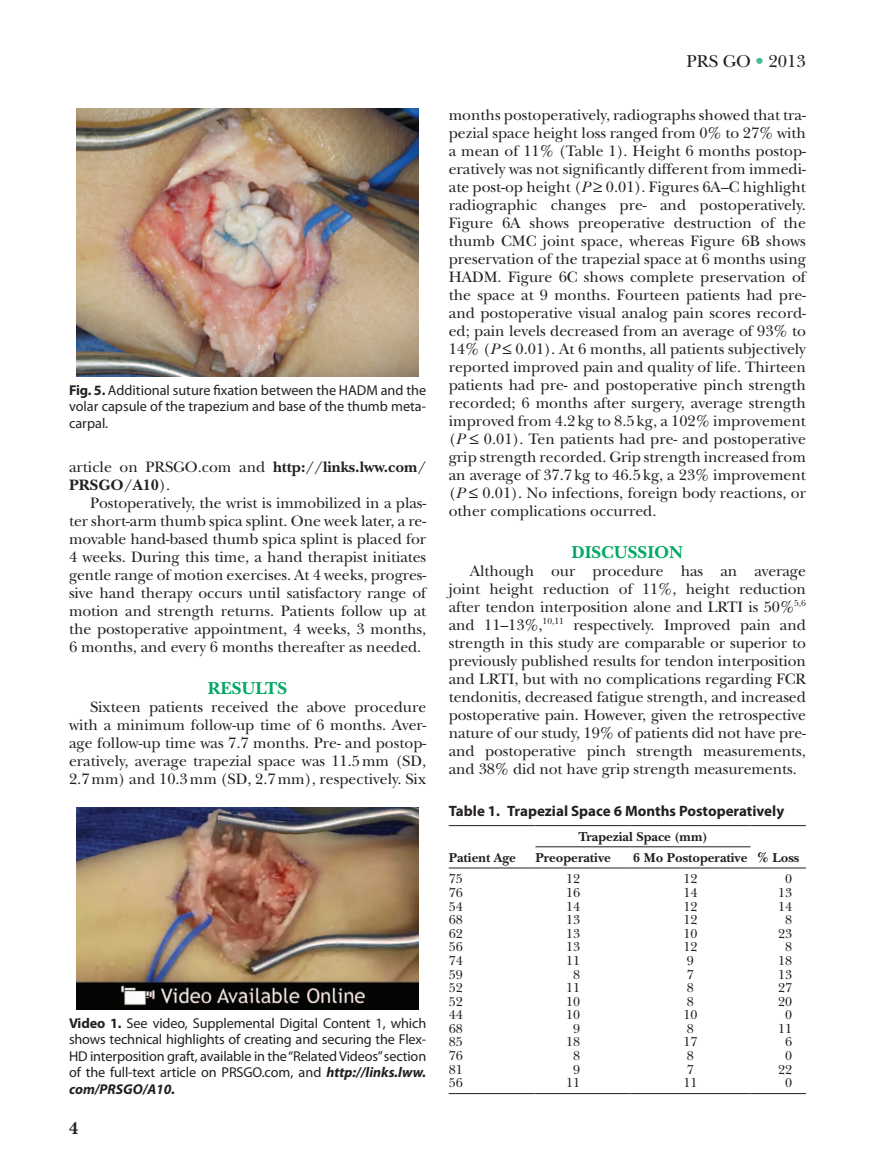
<style>
.page{position:relative;width:878px;height:1175px;background:#fff}
.page>*{position:absolute;margin:0;border:0;box-sizing:border-box;transform-origin:0 0}
.t1{font:700 18px "New Baskerville";color:#00a964}
.t2{font:18px "New Baskerville";color:#231f20}
.t3{font:700 18px "New Baskerville";color:#231f20}
.t4{font:15.75px/18px "New Baskerville";color:#231f20;text-align:justify}
.t5{font:700 15.75px/18px "New Baskerville";color:#231f20}
.t6{font:700 15px "Myriad Pro";color:#231f20}
.t7{font:14.25px/16.5px "Myriad Pro";color:#231f20;text-align:justify}
.t8{font:13.5px "New Baskerville";color:#231f20}
.t9{font:700 13.5px/21.1px "New Baskerville";color:#231f20}
.s1{font-weight:700}
.s2{font-weight:400}
.s3{font-weight:700;font-style:italic}
.s4{color:#47bc8d}
.s5{font-style:italic}
.s6{font-family:"Gandhari Unicode"}
</style>
<div class="page">
<hr style="left:448px;top:825px;width:87px;height:1px;background:#231f20">
<hr style="left:535px;top:825px;width:95px;height:1px;background:#231f20">
<hr style="left:630px;top:825px;width:120px;height:1px;background:#231f20">
<hr style="left:750px;top:825px;width:56px;height:1px;background:#231f20">
<hr style="left:535px;top:846px;width:95px;height:1px;background:#231f20">
<hr style="left:630px;top:846px;width:120px;height:1px;background:#231f20">
<hr style="left:448px;top:867px;width:87px;height:1px;background:#231f20">
<hr style="left:535px;top:867px;width:95px;height:1px;background:#231f20">
<hr style="left:630px;top:867px;width:120px;height:1px;background:#231f20">
<hr style="left:750px;top:867px;width:56px;height:1px;background:#231f20">
<hr style="left:448px;top:1093px;width:87px;height:1px;background:#231f20">
<hr style="left:535px;top:1093px;width:95px;height:1px;background:#231f20">
<hr style="left:630px;top:1093px;width:120px;height:1px;background:#231f20">
<hr style="left:750px;top:1093px;width:56px;height:1px;background:#231f20">
<img style="left:76px;top:108px;width:342px;height:268px">
<img style="left:77px;top:807px;width:341px;height:202px">
<p class="t7" style="left:69px;top:381px;width:358px"><span class="s1">Fig. 5.</span> Additional suture fixation between the HADM and the volar capsule of the trapezium and base of the thumb meta&shy;carpal.</p>
<p class="t5" style="left:69px;top:458px;width:359px"><span class="s2">article on PRSGO.com and</span> http://links.lww.com/<br>PRSGO/A10<span class="s2">).</span></p>
<p class="t4" style="left:69px;top:494px;width:359px;text-indent:21px">Postoperatively, the wrist is immobilized in a plas&shy;ter short-arm thumb spica splint. One week later, a re&shy;movable hand-based thumb spica splint is placed for 4 weeks. During this time, a hand therapist initiates gentle range of motion exercises. At 4 weeks, progres&shy;sive hand therapy occurs until satisfactory range of motion and strength returns. Patients follow up at the postoperative appointment, 4 weeks, 3 months, 6 months, and every 6 months thereafter as needed.</p>
<p class="t1" style="left:208px;top:678px;width:81px">RESULTS</p>
<p class="t4" style="left:69px;top:698px;width:359px;text-indent:21px">Sixteen patients received the above procedure with a minimum follow-up time of 6 months. Aver&shy;age follow-up time was 7.7 months. Pre- and postop&shy;eratively, average trapezial space was 11.5mm (SD, 2.7mm) and 10.3mm (SD, 2.7mm), respectively. Six</p>
<p class="t7" style="left:69px;top:1014px;width:359px"><span class="s1">Video 1.</span> See video, Supplemental Digital Content 1, which shows technical highlights of creating and securing the Flex-HD interposition graft, available in the “Related Videos” section of the full-text article on PRSGO.com, and <span class="s3">http://links.lww. com/PRSGO/A10.</span></p>
<p class="t3" style="left:69px;top:1118px;width:11px">4</p>
<p class="t2" style="left:686px;top:51px;width:121px">PRS GO <span class="s4">•</span> 2013</p>
<p class="t4" style="left:449px;top:105px;width:359px">months postoperatively, radiographs showed that tra&shy;pezial space height loss ranged from 0% to 27% with a mean of 11% (Table 1). Height 6 months postop&shy;eratively was not significantly different from immedi&shy;ate post-op height (<span class="s5">P</span> <span class="s6">≥</span> 0.01). Figures 6A–C highlight radiographic changes pre- and postoperatively.<br>Figure 6A shows preoperative destruction of the thumb CMC joint space, whereas Figure 6B shows preservation of the trapezial space at 6 months using HADM. Figure 6C shows complete preservation of the space at 9 months. Fourteen patients had pre&shy;and postoperative visual analog pain scores record&shy;ed; pain levels decreased from an average of 93% to 14% (<span class="s5">P</span> <span class="s6">≤</span> 0.01). At 6 months, all patients subjectively reported improved pain and quality of life. Thirteen patients had pre- and postoperative pinch strength recorded; 6 months after surgery, average strength improved from 4.2kg to 8.5kg, a 102% improvement (<span class="s5">P</span> <span class="s6">≤</span> 0.01). Ten patients had pre- and postoperative grip strength recorded. Grip strength increased from an average of 37.7kg to 46.5kg, a 23% improvement (<span class="s5">P</span> <span class="s6">≤</span> 0.01). No infections, foreign body reactions, or other complications occurred.</p>
<p class="t1" style="left:571px;top:541px;width:113px">DISCUSSION</p>
<p class="t4" style="left:448px;top:561px;width:359px;text-indent:21px">Although our procedure has an average joint height reduction of 11%, height reduction after tendon interposition alone and LRTI is 50%<sup>5,6 </sup>and 11–13%,<sup>10,11</sup> respectively. Improved pain and strength in this study are comparable or superior to previously published results for tendon interposition and LRTI, but with no complications regarding FCR tendonitis, decreased fatigue strength, and increased postoperative pain. However, given the retrospective nature of our study, 19% of patients did not have pre&shy;and postoperative pinch strength measurements, and 38% did not have grip strength measurements.</p>
<p class="t6" style="left:448px;top:801px;width:337px">Table 1. Trapezial Space 6 Months Postoperatively</p>
<p class="t9" style="left:448px;top:847px;width:69px">Patient Age</p>
<p class="t9" style="left:535px;top:826px;width:173px;text-indent:43px">Trapezial Space (mm)<br>Preoperative</p>
<p class="t9" style="left:633px;top:847px;width:167px">6 Mo Postoperative % Loss</p>
<p class="t8" style="left:448px;top:871px;width:16px">75</p>
<p class="t8" style="left:566px;top:871px;width:16px">12</p>
<p class="t8" style="left:683px;top:871px;width:16px">12</p>
<p class="t8" style="left:785px;top:871px;width:9px">0</p>
<p class="t8" style="left:448px;top:884px;width:16px">76</p>
<p class="t8" style="left:566px;top:884px;width:16px">16</p>
<p class="t8" style="left:683px;top:884px;width:16px">14</p>
<p class="t8" style="left:778px;top:884px;width:16px">13</p>
<p class="t8" style="left:448px;top:898px;width:16px">54</p>
<p class="t8" style="left:566px;top:898px;width:16px">14</p>
<p class="t8" style="left:683px;top:898px;width:16px">12</p>
<p class="t8" style="left:778px;top:898px;width:16px">14</p>
<p class="t8" style="left:448px;top:912px;width:16px">68</p>
<p class="t8" style="left:566px;top:912px;width:16px">13</p>
<p class="t8" style="left:683px;top:912px;width:16px">12</p>
<p class="t8" style="left:785px;top:912px;width:9px">8</p>
<p class="t8" style="left:448px;top:925px;width:16px">62</p>
<p class="t8" style="left:566px;top:925px;width:16px">13</p>
<p class="t8" style="left:683px;top:925px;width:16px">10</p>
<p class="t8" style="left:778px;top:925px;width:16px">23</p>
<p class="t8" style="left:448px;top:939px;width:16px">56</p>
<p class="t8" style="left:566px;top:939px;width:16px">13</p>
<p class="t8" style="left:683px;top:939px;width:16px">12</p>
<p class="t8" style="left:785px;top:939px;width:9px">8</p>
<p class="t8" style="left:448px;top:952px;width:16px">74</p>
<p class="t8" style="left:566px;top:952px;width:16px">11</p>
<p class="t8" style="left:687px;top:952px;width:9px">9</p>
<p class="t8" style="left:778px;top:952px;width:16px">18</p>
<p class="t8" style="left:448px;top:966px;width:16px">59</p>
<p class="t8" style="left:573px;top:966px;width:9px">8</p>
<p class="t8" style="left:687px;top:966px;width:9px">7</p>
<p class="t8" style="left:778px;top:966px;width:16px">13</p>
<p class="t8" style="left:448px;top:979px;width:16px">52</p>
<p class="t8" style="left:566px;top:979px;width:16px">11</p>
<p class="t8" style="left:687px;top:979px;width:9px">8</p>
<p class="t8" style="left:778px;top:979px;width:16px">27</p>
<p class="t8" style="left:448px;top:993px;width:16px">52</p>
<p class="t8" style="left:566px;top:993px;width:16px">10</p>
<p class="t8" style="left:687px;top:993px;width:9px">8</p>
<p class="t8" style="left:778px;top:993px;width:16px">20</p>
<p class="t8" style="left:448px;top:1007px;width:16px">44</p>
<p class="t8" style="left:566px;top:1007px;width:16px">10</p>
<p class="t8" style="left:683px;top:1007px;width:16px">10</p>
<p class="t8" style="left:785px;top:1007px;width:9px">0</p>
<p class="t8" style="left:448px;top:1020px;width:16px">68</p>
<p class="t8" style="left:573px;top:1020px;width:9px">9</p>
<p class="t8" style="left:687px;top:1020px;width:9px">8</p>
<p class="t8" style="left:778px;top:1020px;width:16px">11</p>
<p class="t8" style="left:448px;top:1034px;width:16px">85</p>
<p class="t8" style="left:566px;top:1034px;width:16px">18</p>
<p class="t8" style="left:683px;top:1034px;width:16px">17</p>
<p class="t8" style="left:785px;top:1034px;width:9px">6</p>
<p class="t8" style="left:448px;top:1047px;width:16px">76</p>
<p class="t8" style="left:573px;top:1047px;width:9px">8</p>
<p class="t8" style="left:687px;top:1047px;width:9px">8</p>
<p class="t8" style="left:785px;top:1047px;width:9px">0</p>
<p class="t8" style="left:448px;top:1061px;width:16px">81</p>
<p class="t8" style="left:573px;top:1061px;width:9px">9</p>
<p class="t8" style="left:687px;top:1061px;width:9px">7</p>
<p class="t8" style="left:778px;top:1061px;width:16px">22</p>
<p class="t8" style="left:448px;top:1075px;width:16px">56</p>
<p class="t8" style="left:566px;top:1075px;width:16px">11</p>
<p class="t8" style="left:683px;top:1075px;width:16px">11</p>
<p class="t8" style="left:785px;top:1075px;width:9px">0</p>
</div>
